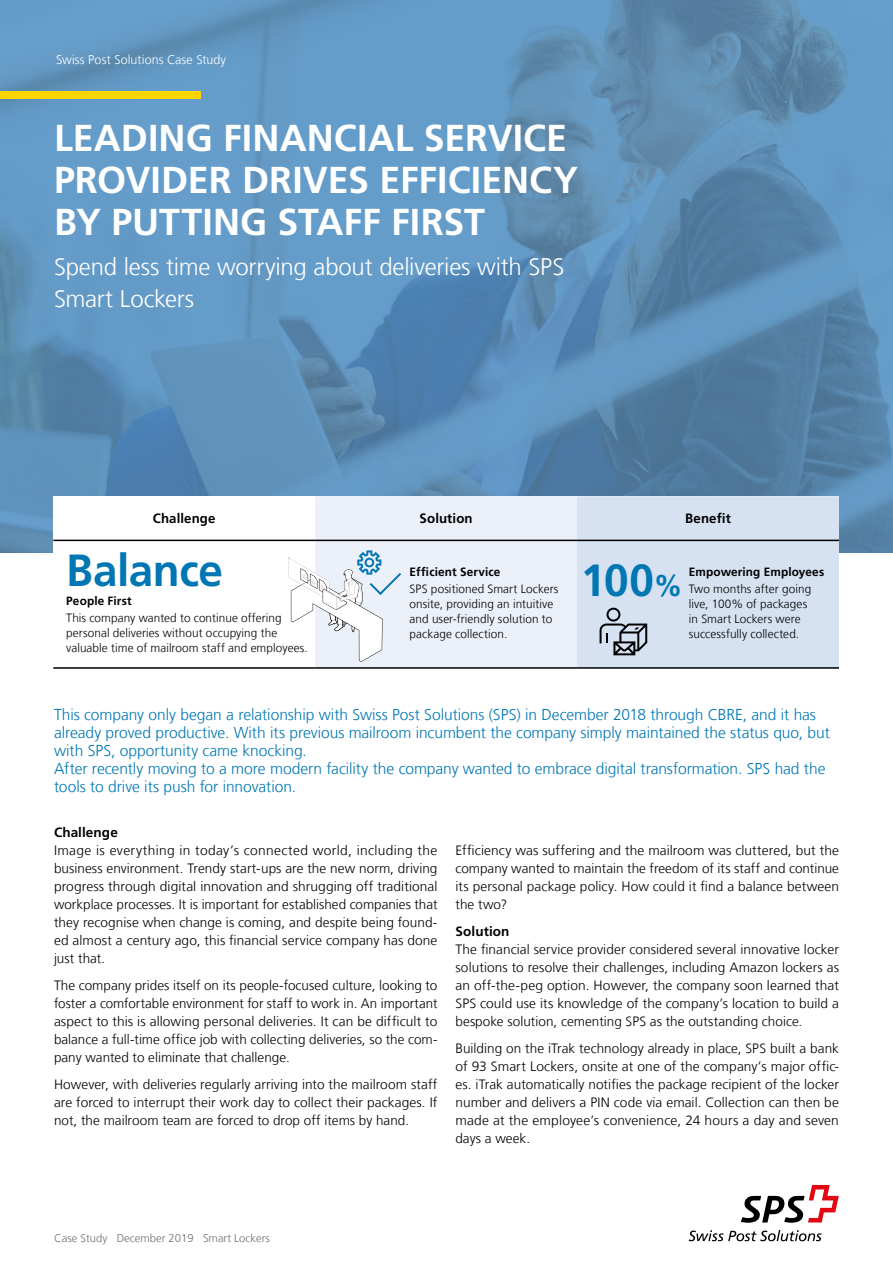
<style>
.page{position:relative;width:893px;height:1263px;background:#fff}
.page>*{position:absolute;margin:0;border:0;box-sizing:border-box;transform-origin:0 0}
.Intro_Figure{font:700 45px "Frutiger";letter-spacing:-.01em;color:#0077b3}
.First_Headline_25_28{font:700 37.5px/42px "Frutiger";color:#fff}
.Followup_Headline_18{font:300 24px/31.5px "Frutiger";letter-spacing:-.01em;color:#fff}
.Intro_MT{font:300 15.75px/18px "Frutiger";letter-spacing:-.005em;color:#0077b3}
.MT_Body_9_12pt_light{font:300 13.5px/18px "Frutiger";letter-spacing:.005em;color:#000;text-align:justify}
.MT_Body_9_12pt_light-2{font:700 13.5px "Frutiger";letter-spacing:.01em;color:#000}
.Subheadline_bold_9_1{font:700 13.5px "Frutiger";letter-spacing:.01em;color:#000}
.MT_Body_9_12pt_light-3{font:300 12.75px "Frutiger";letter-spacing:.005em;color:#fff}
.Intro_Col_Text{font:300 12px/15px "Frutiger";letter-spacing:.005em;color:#000}
.Intro_Col_HL{font:700 12px "Frutiger";letter-spacing:.015em;color:#000}
.Information_Text_7_5{font:300 11.25px "Frutiger";color:#706f6f}
.s1{font-size:30px}
</style>
<div class="page">
<img style="left:0;top:0;width:893px;height:553px">
<div style="left:53px;top:496px;width:786px;height:173px;background:#fff"></div>
<hr style="left:53px;top:540px;width:262px;height:1px;background:#000">
<hr style="left:53px;top:667px;width:262px;height:2px;background:#000">
<hr style="left:315px;top:667px;width:262px;height:2px;background:#000">
<hr style="left:577px;top:667px;width:262px;height:2px;background:#000">
<svg style="left:288px;top:496px;width:551px;height:172px"></svg>
<div style="left:0;top:91px;width:201px;height:8px;background:#ffd500"></div>
<svg style="left:689px;top:1230px;width:133px;height:11px"></svg>
<svg style="left:741px;top:1185px;width:98px;height:38px"></svg>
<p class="MT_Body_9_12pt_light-3" style="left:56px;top:52px;width:172px">Swiss Post Solutions Case Study</p>
<p class="First_Headline_25_28" style="left:54px;top:117px;width:526px">LEADING FINANCIAL SERVICE<br>PROVIDER DRIVES EFFICIENCY<br>BY PUTTING STAFF FIRST</p>
<p class="Followup_Headline_18" style="left:54px;top:251px;width:512px">Spend less time worrying about deliveries with SPS<br>Smart Lockers</p>
<p class="MT_Body_9_12pt_light-2" style="left:153px;top:511px;width:64px">Challenge</p>
<p class="MT_Body_9_12pt_light-2" style="left:420px;top:511px;width:54px">Solution</p>
<p class="MT_Body_9_12pt_light-2" style="left:685px;top:511px;width:47px">Benefit</p>
<p class="Intro_Figure" style="left:581px;top:554px;width:104px">100<span class="s1">%</span></p>
<p class="Intro_Col_HL" style="left:689px;top:564px;width:137px">Empowering Employees</p>
<p class="Intro_Figure" style="left:66px;top:544px;width:158px">Balance</p>
<p class="Intro_Col_HL" style="left:66px;top:594px;width:67px">People First</p>
<p class="Intro_Col_Text" style="left:66px;top:611px;width:243px">This company wanted to continue offering personal deliveries without occupying the valuable time of mailroom staff and employees.</p>
<p class="Intro_Col_HL" style="left:410px;top:564px;width:92px">Efficient Service</p>
<p class="Intro_Col_Text" style="left:410px;top:581px;width:150px">SPS positioned Smart Lockers onsite, providing an intuitive and user-friendly solution to package collection.</p>
<p class="Intro_Col_Text" style="left:689px;top:581px;width:124px">Two months after going live, 100% of packages in Smart Lockers were successfully collected.</p>
<p class="Intro_MT" style="left:54px;top:706px;width:777px">This company only began a relationship with Swiss Post Solutions (SPS) in December 2018 through CBRE, and it has already proved productive. With its previous mailroom incumbent the company simply maintained the status quo, but with SPS, opportunity came knocking.</p>
<p class="Intro_MT" style="left:54px;top:760px;width:773px">After recently moving to a more modern facility the company wanted to embrace digital transformation. SPS had the tools to drive its push for innovation.</p>
<p class="Subheadline_bold_9_1" style="left:54px;top:824px;width:65px">Challenge</p>
<p class="MT_Body_9_12pt_light" style="left:54px;top:841px;width:385px">Image is everything in today’s connected world, including the business environment. Trendy start-ups are the new norm, driving progress through digital innovation and shrugging off traditional workplace processes. It is important for established companies that they recognise when change is coming, and despite being found&shy;ed almost a century ago, this financial service company has done just that.</p>
<p class="MT_Body_9_12pt_light" style="left:54px;top:976px;width:385px">The company prides itself on its people-focused culture, looking to foster a comfortable environment for staff to work in. An important aspect to this is allowing personal deliveries. It can be difficult to balance a full-time office job with collecting deliveries, so the com&shy;pany wanted to eliminate that challenge.</p>
<p class="MT_Body_9_12pt_light" style="left:54px;top:1075px;width:385px">However, with deliveries regularly arriving into the mailroom staff are forced to interrupt their work day to collect their packages. If not, the mailroom team are forced to drop off items by hand.</p>
<p class="MT_Body_9_12pt_light" style="left:455px;top:841px;width:385px">Efficiency was suffering and the mailroom was cluttered, but the company wanted to maintain the freedom of its staff and continue its personal package policy. How could it find a balance between the two?</p>
<p class="Subheadline_bold_9_1" style="left:455px;top:923px;width:56px">Solution</p>
<p class="MT_Body_9_12pt_light" style="left:455px;top:940px;width:385px">The financial service provider considered several innovative locker solutions to resolve their challenges, including Amazon lockers as an off-the-peg option. However, the company soon learned that SPS could use its knowledge of the company’s location to build a bespoke solution, cementing SPS as the outstanding choice.</p>
<p class="MT_Body_9_12pt_light" style="left:455px;top:1039px;width:385px">Building on the iTrak technology already in place, SPS built a bank of 93 Smart Lockers, onsite at one of the company’s major offic&shy;es. iTrak automatically notifies the package recipient of the locker number and delivers a PIN code via email. Collection can then be made at the employee’s convenience, 24 hours a day and seven days a week.</p>
<p class="Information_Text_7_5" style="left:54px;top:1231px;width:217px">Case Study December 2019 Smart Lockers</p>
</div>
